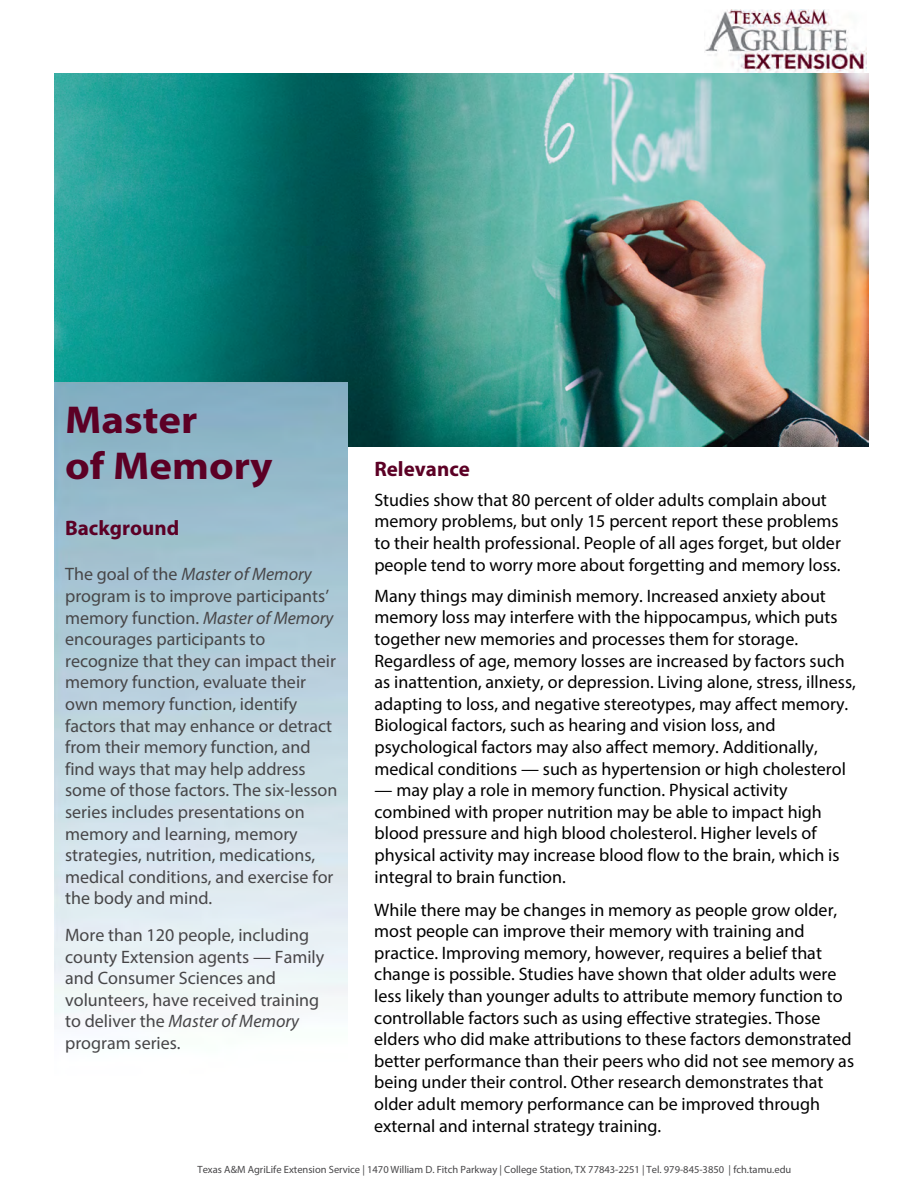
<style>
.page{position:relative;width:918px;height:1188px;background:#fff}
.page>*{position:absolute;margin:0;border:0;box-sizing:border-box;transform-origin:0 0}
.t1{font:700 39px/46.8px "Myriad Pro";color:#5c0025;scale:1.1 1}
.t2{font:700 21px "Myriad Pro";color:#5c0025}
.t3{font:18px/21.6px "Myriad Pro";color:#000}
.t4{font:18px/21.6px "Myriad Pro";color:#474648}
.t5{font:10.5px "Myriad Pro";color:#474648}
.s1{font-style:italic}
</style>
<div class="page">
<img style="left:704px;top:10px;width:163px;height:62px">
<img style="left:55px;top:73px;width:813px;height:373px">
<img style="left:55px;top:383px;width:293px;height:641px">
<p class="t1" style="left:65px;top:395px;width:190px">Master<br>of Memory</p>
<p class="t2" style="left:65px;top:514px;width:116px">Background</p>
<p class="t4" style="left:65px;top:563px;width:274px">The goal of the <span class="s1">Master of Memory </span>program is to improve participants’ memory function. <span class="s1">Master of Memory </span>encourages participants to recognize that they can impact their memory function, evaluate their own memory function, identify factors that may enhance or detract from their memory function, and find ways that may help address some of those factors. The six-lesson series includes presentations on memory and learning, memory strategies, nutrition, medications, medical conditions, and exercise for the body and mind.</p>
<p class="t4" style="left:65px;top:924px;width:261px">More than 120 people, including county Extension agents — Family and Consumer Sciences and volunteers, have received training to deliver the <span class="s1">Master of Memory </span>program series.</p>
<p class="t2" style="left:374px;top:456px;width:97px">Relevance</p>
<p class="t3" style="left:374px;top:489px;width:468px">Studies show that 80 percent of older adults complain about memory problems, but only 15 percent report these problems to their health professional. People of all ages forget, but older people tend to worry more about forgetting and memory loss.</p>
<p class="t3" style="left:375px;top:585px;width:483px">Many things may diminish memory. Increased anxiety about memory loss may interfere with the hippocampus, which puts together new memories and processes them for storage.<br>Regardless of age, memory losses are increased by factors such as inattention, anxiety, or depression. Living alone, stress, illness, adapting to loss, and negative stereotypes, may affect memory.<br>Biological factors, such as hearing and vision loss, and psychological factors may also affect memory. Additionally, medical conditions — such as hypertension or high cholesterol</p>
<p class="t3" style="left:375px;top:779px;width:466px">— may play a role in memory function. Physical activity combined with proper nutrition may be able to impact high blood pressure and high blood cholesterol. Higher levels of physical activity may increase blood flow to the brain, which is integral to brain function.</p>
<p class="t3" style="left:374px;top:898px;width:481px">While there may be changes in memory as people grow older, most people can improve their memory with training and practice. Improving memory, however, requires a belief that change is possible. Studies have shown that older adults were less likely than younger adults to attribute memory function to controllable factors such as using effective strategies. Those elders who did make attributions to these factors demonstrated better performance than their peers who did not see memory as being under their control. Other research demonstrates that older adult memory performance can be improved through external and internal strategy training.</p>
<p class="t5" style="left:197px;top:1163px;width:595px">Texas A&amp;M AgriLife Extension Service | 1470 William D. Fitch Parkway | College Station, TX 77843-2251 | Tel. 979-845-3850 | fch.tamu.edu</p>
</div>
